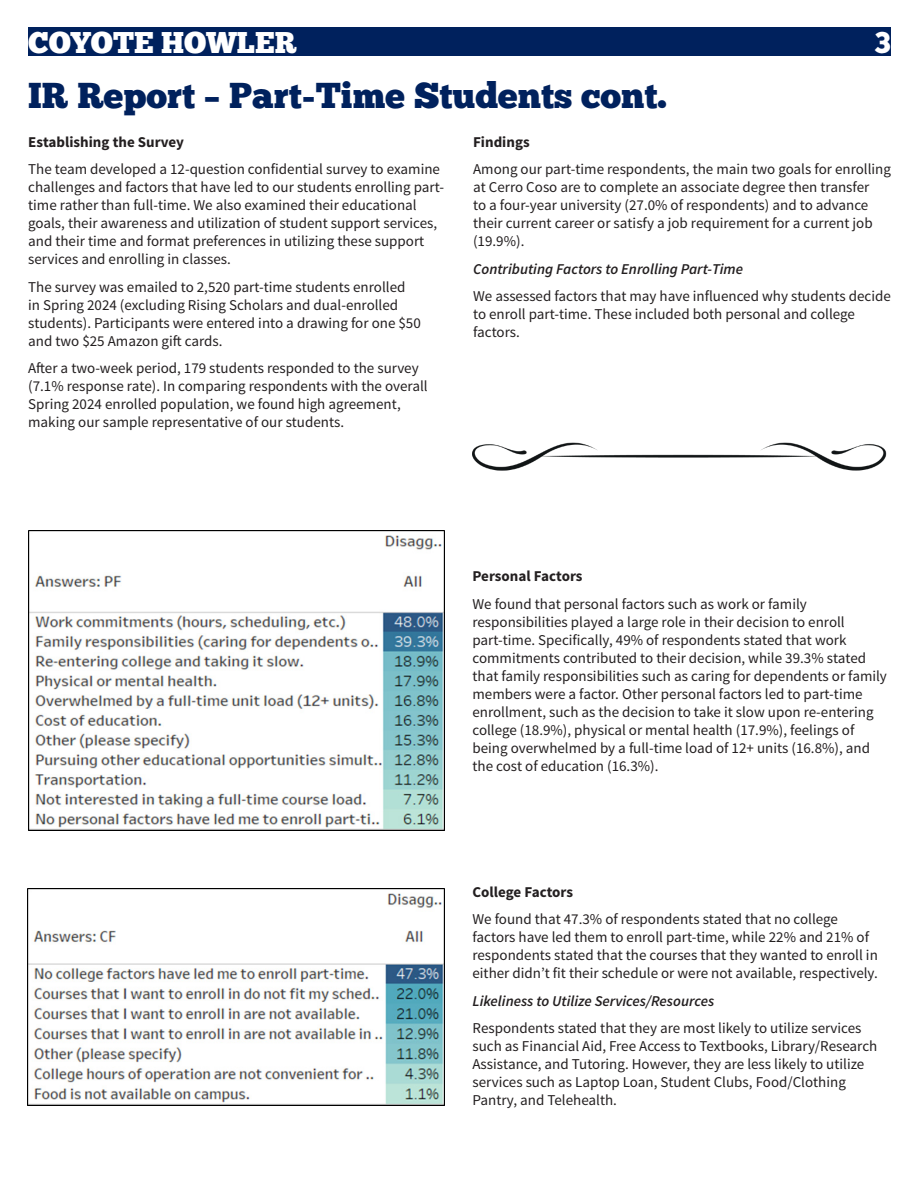
<style>
.page{position:relative;width:918px;height:1188px;background:#fff}
.page>*{position:absolute;margin:0;border:0;box-sizing:border-box;transform-origin:0 0}
.t1{font:36px "Chunk Five";color:#00215d}
.t2{font:30px "Chunk Five";color:#fff}
.Paragraph_Style_2{font:15px/18px "Source Sans Pro";color:#231f20}
.Paragraph_Style_2-2{font:italic 600 15px "Source Sans Pro";color:#231f20}
.Paragraph_Style_2-3{font:700 15px "Source Sans Pro";color:#231f20}
</style>
<div class="page">
<div style="left:28px;top:27px;width:863px;height:29px;background:#00215d"></div>
<img style="left:28px;top:531px;width:416px;height:299px">
<img style="left:27px;top:889px;width:417px;height:216px">
<img style="left:473px;top:442px;width:414px;height:29px">
<p class="t2" style="left:28px;top:24px;width:270px">COYOTE HOWLER</p>
<p class="t2" style="left:874px;top:24px;width:18px">3</p>
<p class="t1" style="left:28px;top:74px;width:640px">IR Report – Part-Time Students cont.</p>
<p class="Paragraph_Style_2-3" style="left:28px;top:132px;width:157px">Establishing the Survey</p>
<p class="Paragraph_Style_2" style="left:28px;top:161px;width:417px">The team developed a 12-question confidential survey to examine challenges and factors that have led to our students enrolling part&shy;time rather than full-time. We also examined their educational goals, their awareness and utilization of student support services, and their time and format preferences in utilizing these support services and enrolling in classes.</p>
<p class="Paragraph_Style_2" style="left:28px;top:278px;width:394px">The survey was emailed to 2,520 part-time students enrolled in Spring 2024 (excluding Rising Scholars and dual-enrolled students). Participants were entered into a drawing for one $50 and two $25 Amazon gift cards.</p>
<p class="Paragraph_Style_2" style="left:28px;top:360px;width:401px">After a two-week period, 179 students responded to the survey (7.1% response rate). In comparing respondents with the overall Spring 2024 enrolled population, we found high agreement, making our sample representative of our students.</p>
<p class="Paragraph_Style_2-3" style="left:473px;top:132px;width:58px">Findings</p>
<p class="Paragraph_Style_2" style="left:473px;top:161px;width:419px">Among our part-time respondents, the main two goals for enrolling at Cerro Coso are to complete an associate degree then transfer<br>to a four-year university (27.0% of respondents) and to advance their current career or satisfy a job requirement for a current job (19.9%).</p>
<p class="Paragraph_Style_2-2" style="left:473px;top:259px;width:272px">Contributing Factors to Enrolling Part-Time</p>
<p class="Paragraph_Style_2" style="left:473px;top:288px;width:419px">We assessed factors that may have influenced why students decide to enroll part-time. These included both personal and college factors.</p>
<p class="Paragraph_Style_2-3" style="left:472px;top:567px;width:112px">Personal Factors</p>
<p class="Paragraph_Style_2" style="left:472px;top:595px;width:416px">We found that personal factors such as work or family responsibilities played a large role in their decision to enroll part-time. Specifically, 49% of respondents stated that work commitments contributed to their decision, while 39.3% stated that family responsibilities such as caring for dependents or family members were a factor. Other personal factors led to part-time enrollment, such as the decision to take it slow upon re-entering college (18.9%), physical or mental health (17.9%), feelings of being overwhelmed by a full-time load of 12+ units (16.8%), and the cost of education (16.3%).</p>
<p class="Paragraph_Style_2-3" style="left:472px;top:882px;width:102px">College Factors</p>
<p class="Paragraph_Style_2" style="left:472px;top:911px;width:407px">We found that 47.3% of respondents stated that no college factors have led them to enroll part-time, while 22% and 21% of respondents stated that the courses that they wanted to enroll in either didn’t fit their schedule or were not available, respectively.</p>
<p class="Paragraph_Style_2-2" style="left:472px;top:991px;width:243px">Likeliness to Utilize Services/Resources</p>
<p class="Paragraph_Style_2" style="left:472px;top:1020px;width:406px">Respondents stated that they are most likely to utilize services such as Financial Aid, Free Access to Textbooks, Library/Research Assistance, and Tutoring. However, they are less likely to utilize services such as Laptop Loan, Student Clubs, Food/Clothing Pantry, and Telehealth.</p>
</div>
